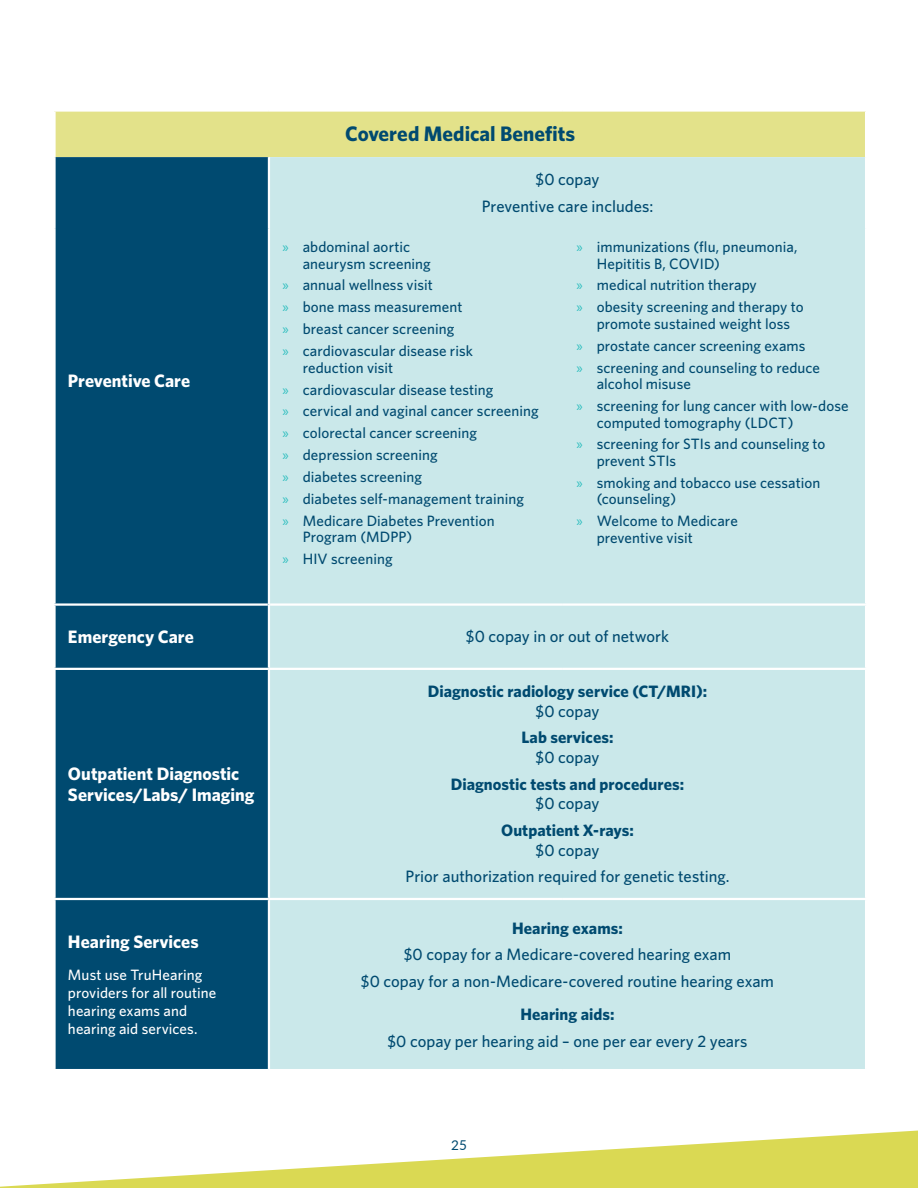
<style>
.page{position:relative;width:918px;height:1188px;background:#fff}
.page>*{position:absolute;margin:0;border:0;box-sizing:border-box;transform-origin:0 0}
.t1{font:700 21px "Whitney";color:#004a70}
.t2{font:700 18px/21px "Whitney";color:#fff}
.t3{font:500 16.5px/26.5px "Whitney";color:#004a70;text-align:center}
.t4{font:700 16.5px "Whitney";color:#004a70}
.t5{font:500 15px/21.9px "Whitney";letter-spacing:.005em;color:#004a70}
.t6{font:500 15px/18px "Whitney";letter-spacing:.005em;color:#fff}
.t7{font:13.5px "Lato";color:#004a70}
.s1{font-family:"Myriad Pro";font-weight:400;color:#2dbebf}
</style>
<div class="page">
<div style="left:54px;top:110px;width:812px;height:47px;background:#e3e28a"></div>
<div style="left:56px;top:157px;width:212px;height:912px;background:#004a70"></div>
<div style="left:270px;top:157px;width:595px;height:912px;background:#cae8ea"></div>
<hr style="left:53px;top:603px;width:215px;height:3px;background:#fff">
<hr style="left:270px;top:603px;width:293px;height:3px;background:#fff">
<hr style="left:563px;top:603px;width:304px;height:3px;background:#fff">
<hr style="left:865px;top:112px;width:2px;height:45px;background:#fff">
<hr style="left:53px;top:112px;width:3px;height:45px;background:#fff">
<hr style="left:53px;top:109px;width:216px;height:3px;background:#fff">
<hr style="left:269px;top:109px;width:294px;height:3px;background:#fff">
<hr style="left:563px;top:109px;width:304px;height:3px;background:#fff">
<hr style="left:53px;top:668px;width:216px;height:2px;background:#fff">
<hr style="left:53px;top:898px;width:216px;height:2px;background:#fff">
<hr style="left:269px;top:668px;width:294px;height:2px;background:#fff">
<hr style="left:563px;top:668px;width:304px;height:2px;background:#fff">
<hr style="left:269px;top:898px;width:294px;height:2px;background:#fff">
<hr style="left:563px;top:898px;width:304px;height:2px;background:#fff">
<svg style="left:0;top:1130px;width:918px;height:58px"></svg>
<h1 class="t1" style="left:345px;top:121px;width:232px">Covered Medical Benefits</h1>
<p class="t2" style="left:68px;top:370px;width:124px">Preventive Care</p>
<p class="t3" style="left:482px;top:166px;width:173px">$0 copay<br>Preventive care includes:</p>
<p class="t5" style="left:303px;top:238px;width:130px;line-height:16.5px;text-indent:-20px"><span class="s1">»</span> abdominal aortic aneurysm screening</p>
<p class="t5" style="left:282px;top:274px;width:192px"><span class="s1">»</span> annual wellness visit<br><span class="s1">»</span> bone mass measurement<br><span class="s1">»</span> breast cancer screening<br><span class="s1">»</span> cardiovascular disease risk</p>
<p class="t5" style="left:282px;top:356px;width:258px;text-indent:20px">reduction visit<br><span class="s1">»</span> cardiovascular disease testing<br><span class="s1">»</span> cervical and vaginal cancer screening <span class="s1">»</span> colorectal cancer screening<br><span class="s1">»</span> depression screening<br><span class="s1">»</span> diabetes screening<br><span class="s1">»</span> diabetes self-management training<br><span class="s1">»</span> Medicare Diabetes Prevention</p>
<p class="t5" style="left:282px;top:526px;width:131px;text-indent:20px">Program (MDPP) <span class="s1">»</span> HIV screening</p>
<p class="t5" style="left:597px;top:238px;width:202px;line-height:16.5px;text-indent:-20px"><span class="s1">»</span> immunizations (flu, pneumonia,<br>Hepititis B, COVID)</p>
<p class="t5" style="left:576px;top:274px;width:229px"><span class="s1">»</span> medical nutrition therapy<br><span class="s1">»</span> obesity screening and therapy to</p>
<p class="t5" style="left:576px;top:312px;width:245px;text-indent:20px">promote sustained weight loss<br><span class="s1">»</span> prostate cancer screening exams<br><span class="s1">»</span> screening and counseling to reduce</p>
<p class="t5" style="left:576px;top:373px;width:274px;text-indent:20px">alcohol misuse<br><span class="s1">»</span> screening for lung cancer with low-dose</p>
<p class="t5" style="left:576px;top:411px;width:250px;text-indent:20px">computed tomography (LDCT)<br><span class="s1">»</span> screening for STIs and counseling to</p>
<p class="t5" style="left:576px;top:449px;width:245px;text-indent:20px">prevent STIs<br><span class="s1">»</span> smoking and tobacco use cessation</p>
<p class="t5" style="left:576px;top:488px;width:163px;text-indent:20px">(counseling)<br><span class="s1">»</span> Welcome to Medicare</p>
<p class="t5" style="left:597px;top:526px;width:98px">preventive visit</p>
<p class="t2" style="left:68px;top:626px;width:127px">Emergency Care</p>
<p class="t3" style="left:466px;top:623px;width:205px">$0 copay in or out of network</p>
<p class="t2" style="left:68px;top:762px;width:188px">Outpatient Diagnostic<br>Services/Labs/ Imaging</p>
<p class="t2" style="left:68px;top:931px;width:132px">Hearing Services</p>
<p class="t6" style="left:68px;top:965px;width:150px">Must use TruHearing providers for all routine hearing exams and hearing aid services.</p>
<p class="t4" style="left:428px;top:681px;width:281px">Diagnostic radiology service (CT/MRI):</p>
<p class="t3" style="left:536px;top:697px;width:65px">$0 copay</p>
<p class="t4" style="left:521px;top:728px;width:94px">Lab services:</p>
<p class="t3" style="left:536px;top:744px;width:65px">$0 copay</p>
<p class="t4" style="left:451px;top:774px;width:235px">Diagnostic tests and procedures:</p>
<p class="t3" style="left:536px;top:790px;width:65px">$0 copay</p>
<p class="t4" style="left:501px;top:820px;width:134px">Outpatient X-rays:</p>
<p class="t3" style="left:405px;top:836px;width:326px">$0 copay<br>Prior authorization required for genetic testing.</p>
<p class="t4" style="left:512px;top:918px;width:112px">Hearing exams:</p>
<p class="t3" style="left:361px;top:941px;width:415px">$0 copay for a Medicare-covered hearing exam<br>$0 copay for a non-Medicare-covered routine hearing exam</p>
<p class="t4" style="left:520px;top:1004px;width:96px">Hearing aids:</p>
<p class="t3" style="left:387px;top:1027px;width:362px">$0 copay per hearing aid – one per ear every 2 years</p>
<p class="t7" style="left:451px;top:1136px;width:17px">25</p>
</div>
